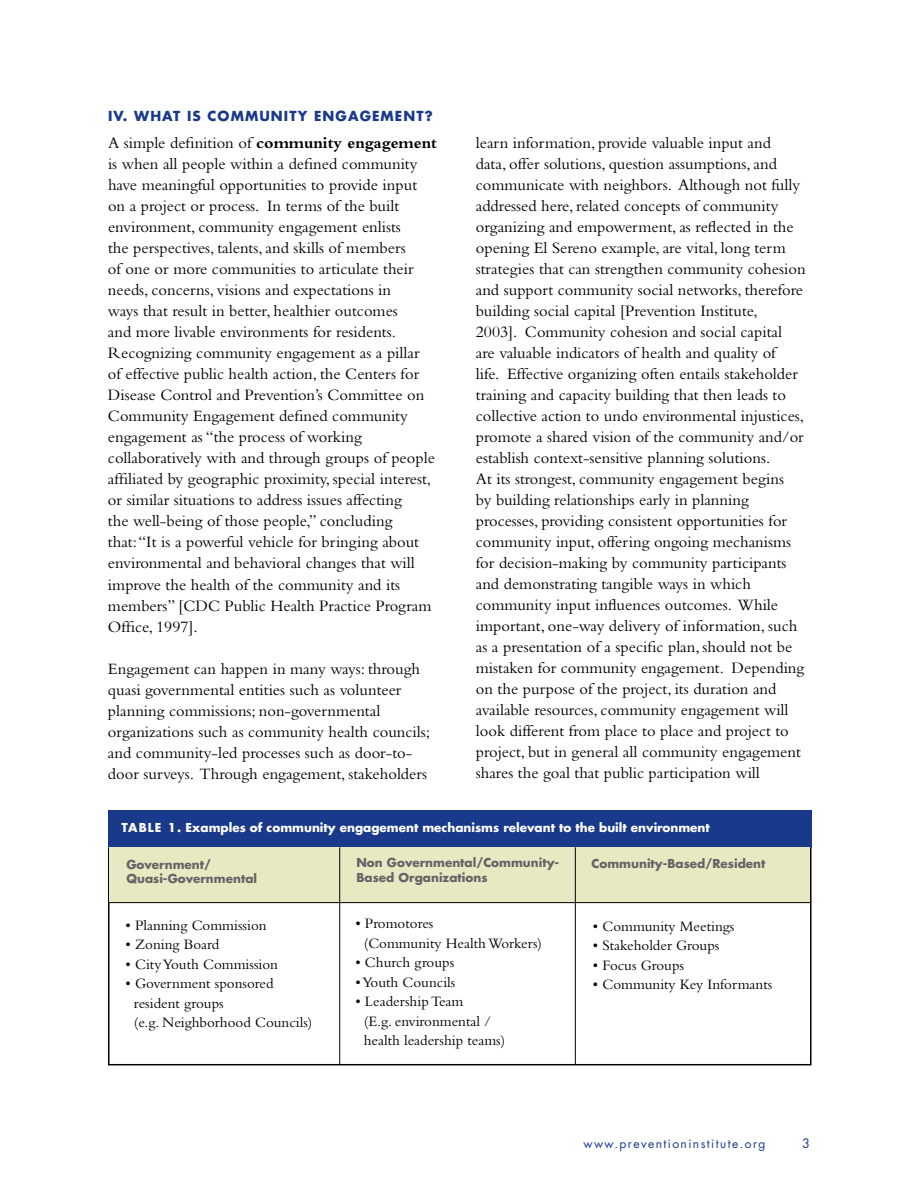
<style>
.page{position:relative;width:918px;height:1188px;background:#fff}
.page>*{position:absolute;margin:0;border:0;box-sizing:border-box;transform-origin:0 0}
.t1{font:16.5px/21px "Bembo";color:#000}
.t2{font:15px/19.5px "Bembo";color:#000}
.t3{font:700 13.5px "Futura";letter-spacing:.08em;color:#19398a}
.t4{font:12.75px "Futura";color:#19398a}
.t5{font:700 12px/14.4px "Futura";color:#636466}
.t6{font:700 12px "Futura";color:#fff}
.t7{font:12px "Futura";letter-spacing:.12em;color:#19398a}
.s1{font-weight:700}
</style>
<div class="page">
<div style="left:108px;top:810px;width:704px;height:38px;background:#19398a"></div>
<div style="left:109px;top:847px;width:701px;height:56px;background:#e8e9c3"></div>
<hr style="left:339px;top:847px;width:1px;height:217px;background:#000">
<hr style="left:575px;top:847px;width:1px;height:217px;background:#000">
<hr style="left:108px;top:902px;width:702px;height:1px;background:#000">
<p class="t3" style="left:108px;top:107px;width:241px">IV. WHAT IS COMMUNITY ENGAG</p>
<p class="t3" style="left:372px;top:107px;width:62px">EMENT?</p>
<p class="t1" style="left:108px;top:132px;width:330px">A simple definition of <span class="s1">community engagement </span>is when all people within a defined community have meaningful opportunities to provide input on a project or process. In terms of the built environment, community engagement enlists<br>the perspectives, talents, and skills of members<br>of one or more communities to articulate their needs, concerns, visions and expectations in<br>ways that result in better, healthier outcomes<br>and more livable environments for residents.<br>Recognizing community engagement as a pillar<br>of effective public health action, the Centers for Disease Control and Prevention’s Committee on Community Engagement defined community engagement as “the process of working collaboratively with and through groups of people affiliated by geographic proximity, special interest, or similar situations to address issues affecting<br>the well-being of those people,” concluding that:“It is a powerful vehicle for bringing about environmental and behavioral changes that will improve the health of the community and its members” [CDC Public Health Practice Program Office, 1997].</p>
<p class="t1" style="left:108px;top:658px;width:324px">Engagement can happen in many ways: through quasi governmental entities such as volunteer planning commissions; non-governmental organizations such as community health councils; and community-led processes such as door-to&shy;door surveys. Through engagement, stakeholders</p>
<p class="t1" style="left:476px;top:132px;width:331px">learn information, provide valuable input and<br>data, offer solutions, question assumptions, and communicate with neighbors. Although not fully addressed here, related concepts of community organizing and empowerment, as reflected in the opening El Sereno example, are vital, long term strategies that can strengthen community cohesion and support community social networks, therefore building social capital [Prevention Institute,<br>2003]. Community cohesion and social capital<br>are valuable indicators of health and quality of<br>life. Effective organizing often entails stakeholder training and capacity building that then leads to collective action to undo environmental injustices, promote a shared vision of the community and/or establish context-sensitive planning solutions.<br>At its strongest, community engagement begins<br>by building relationships early in planning processes, providing consistent opportunities for community input, offering ongoing mechanisms for decision-making by community participants and demonstrating tangible ways in which community input influences outcomes. While important, one-way delivery of information, such as a presentation of a specific plan, should not be mistaken for community engagement. Depending on the purpose of the project, its duration and available resources, community engagement will look different from place to place and project to project, but in general all community engagement shares the goal that public participation will</p>
<p class="t6" style="left:122px;top:820px;width:590px">Table 1. Examples of community engagement mechanisms relevant to the built environment</p>
<p class="t5" style="left:126px;top:857px;width:132px">Government/<br>Quasi-Governmental</p>
<p class="t5" style="left:356px;top:855px;width:204px">Non Governmental/Community-<br>Based Organizations</p>
<p class="t5" style="left:592px;top:856px;width:175px">Community-Based/Resident</p>
<p class="t2" style="left:126px;top:915px;width:143px">• Planning Commission</p>
<p class="t2" style="left:126px;top:934px;width:95px">• Zoning Board</p>
<p class="t2" style="left:126px;top:954px;width:154px">• CityYouth Commission</p>
<p class="t2" style="left:134px;top:973px;width:180px;text-indent:-8px">• Government sponsored resident groups<br>(e.g. Neighborhood Councils)</p>
<p class="t2" style="left:364px;top:914px;width:180px;text-indent:-8px">• Promotores<br>(Community HealthWorkers)</p>
<p class="t2" style="left:355px;top:953px;width:100px">• Church groups</p>
<p class="t2" style="left:355px;top:972px;width:101px">•Youth Councils</p>
<p class="t2" style="left:364px;top:992px;width:143px;text-indent:-8px">• LeadershipTeam<br>(E.g. environmental / health leadership teams)</p>
<p class="t2" style="left:593px;top:916px;width:143px">• Community Meetings</p>
<p class="t2" style="left:593px;top:935px;width:128px">• Stakeholder Groups</p>
<p class="t2" style="left:593px;top:955px;width:93px">• Focus Groups</p>
<p class="t2" style="left:593px;top:974px;width:181px">• Community Key Informants</p>
<p class="t7" style="left:583px;top:1136px;width:184px">www.preventioninstitute.org</p>
<p class="t4" style="left:802px;top:1135px;width:9px">3</p>
</div>
